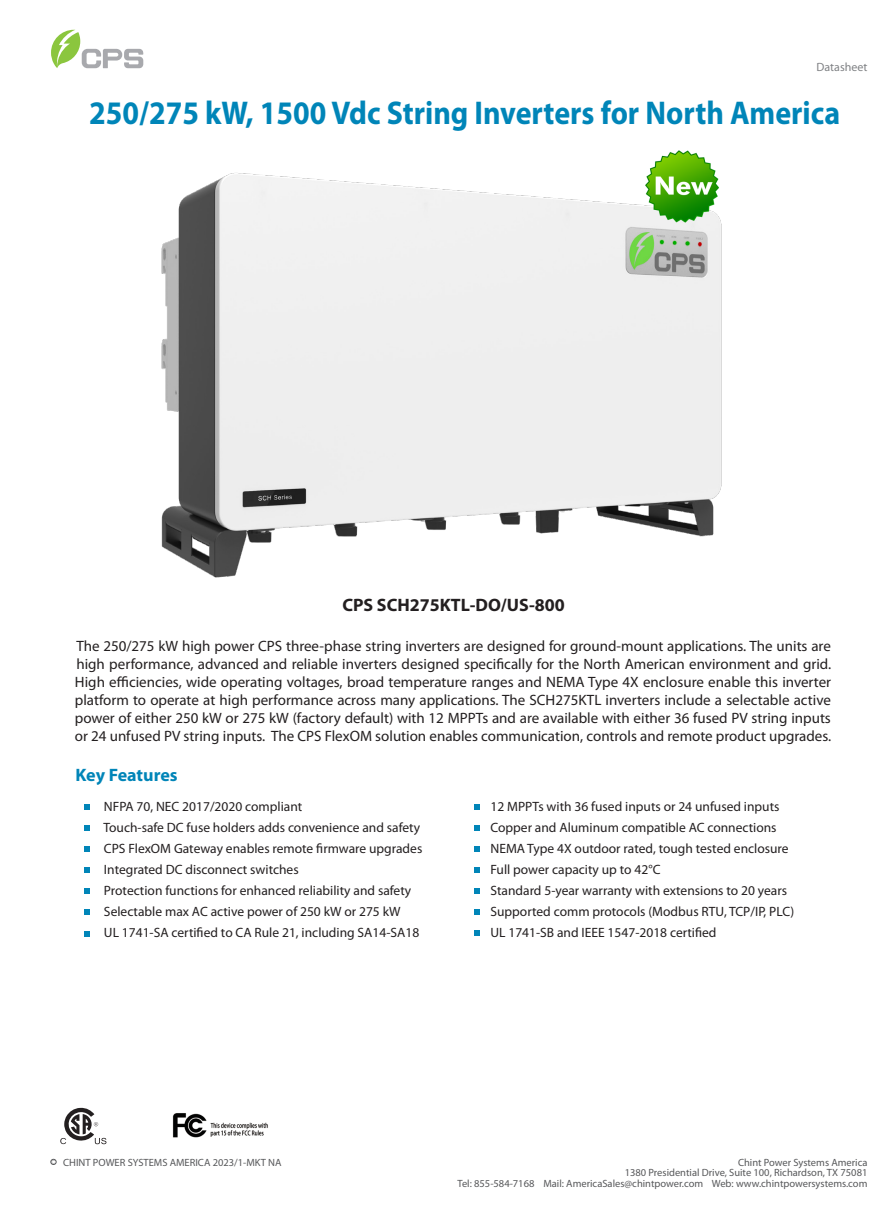
<style>
.page{position:relative;width:893px;height:1212px;background:#fff}
.page>*{position:absolute;margin:0;border:0;box-sizing:border-box;transform-origin:0 0}
.t1{font:700 33px "Myriad Pro";color:#0085b8;scale:.91 1}
.t2{font:700 18px "Myriad Pro";color:#231f20}
.t3{font:700 18px "Myriad Pro";letter-spacing:-.005em;color:#0085b8}
.t4{font:15px/18px "Myriad Pro";color:#231f20;text-align:justify}
.t5{font:13.5px "Myriad Pro";color:#231f20}
.t6{font:12px "Myriad Pro";color:#808285}
.t7{font:10.5px "Myriad Pro";color:#57585a}
</style>
<div class="page">
<svg style="left:51px;top:30px;width:93px;height:38px"></svg>
<img style="left:172px;top:1113px;width:96px;height:25px">
<svg style="left:51px;top:1159px;width:5px;height:6px"></svg>
<svg style="left:60px;top:1107px;width:46px;height:37px"></svg>
<img style="left:161px;top:173px;width:561px;height:405px">
<img style="left:638px;top:150px;width:84px;height:112px">
<svg style="left:84px;top:804px;width:6px;height:6px"></svg>
<svg style="left:84px;top:825px;width:6px;height:6px"></svg>
<svg style="left:84px;top:846px;width:6px;height:6px"></svg>
<svg style="left:84px;top:867px;width:6px;height:6px"></svg>
<svg style="left:84px;top:888px;width:6px;height:6px"></svg>
<svg style="left:84px;top:909px;width:6px;height:6px"></svg>
<svg style="left:474px;top:804px;width:6px;height:6px"></svg>
<svg style="left:474px;top:825px;width:6px;height:6px"></svg>
<svg style="left:474px;top:846px;width:6px;height:6px"></svg>
<svg style="left:474px;top:867px;width:6px;height:6px"></svg>
<svg style="left:474px;top:888px;width:6px;height:6px"></svg>
<svg style="left:474px;top:909px;width:6px;height:6px"></svg>
<svg style="left:474px;top:930px;width:6px;height:6px"></svg>
<svg style="left:84px;top:931px;width:6px;height:6px"></svg>
<p class="t6" style="left:817px;top:60px;width:52px">Datasheet</p>
<p class="t1" style="left:89px;top:92px;width:827px">250/275 kW, 1500 Vdc String Inverters for North America</p>
<p class="t2" style="left:342px;top:593px;width:224px">CPS SCH275KTL-DO/US-800</p>
<p class="t4" style="left:75px;top:637px;width:758px">The 250/275 kW high power CPS three-phase string inverters are designed for ground-mount applications. The units are high performance, advanced and reliable inverters designed specifically for the North American environment and grid.<br>High efficiencies, wide operating voltages, broad temperature ranges and NEMA Type 4X enclosure enable this inverter platform to operate at high performance across many applications. The SCH275KTL inverters include a selectable active power of either 250 kW or 275 kW (factory default) with 12 MPPTs and are available with either 36 fused PV string inputs or 24 unfused PV string inputs. The CPS FlexOM solution enables communication, controls and remote product upgrades.</p>
<p class="t3" style="left:76px;top:763px;width:104px">Key Features</p>
<p class="t5" style="left:104px;top:798px;width:200px">NFPA 70, NEC 2017/2020 compliant</p>
<p class="t5" style="left:103px;top:819px;width:318px">Touch-safe DC fuse holders adds convenience and safety</p>
<p class="t5" style="left:104px;top:840px;width:320px">CPS FlexOM Gateway enables remote firmware upgrades</p>
<p class="t5" style="left:104px;top:861px;width:196px">Integrated DC disconnect switches</p>
<p class="t5" style="left:104px;top:882px;width:309px">Protection functions for enhanced reliability and safety</p>
<p class="t5" style="left:104px;top:903px;width:298px">Selectable max AC active power of 250 kW or 275 kW</p>
<p class="t5" style="left:104px;top:924px;width:317px">UL 1741-SA certified to CA Rule 21, including SA14-SA18</p>
<p class="t5" style="left:490px;top:798px;width:291px">12 MPPTs with 36 fused inputs or 24 unfused inputs</p>
<p class="t5" style="left:490px;top:819px;width:288px">Copper and Aluminum compatible AC connections</p>
<p class="t5" style="left:490px;top:840px;width:300px">NEMA Type 4X outdoor rated, tough tested enclosure</p>
<p class="t5" style="left:490px;top:861px;width:171px">Full power capacity up to 42°C</p>
<p class="t5" style="left:490px;top:882px;width:298px">Standard 5-year warranty with extensions to 20 years</p>
<p class="t5" style="left:490px;top:903px;width:305px">Supported comm protocols (Modbus RTU, TCP/IP, PLC)</p>
<p class="t5" style="left:490px;top:924px;width:228px">UL 1741-SB and IEEE 1547-2018 certified</p>
<p class="t7" style="left:63px;top:1155px;width:220px">CHINT POWER SYSTEMS AMERICA 2023/1-MKT NA</p>
<p class="t7" style="left:738px;top:1155px;width:131px">Chint Power Systems America</p>
<p class="t7" style="left:625px;top:1166px;width:244px">1380 Presidential Drive, Suite 100, Richardson, TX 75081</p>
<p class="t7" style="left:458px;top:1176px;width:411px">Tel: 855-584-7168 Mail: AmericaSales@chintpower.com Web: www.chintpowersystems.com</p>
</div>
